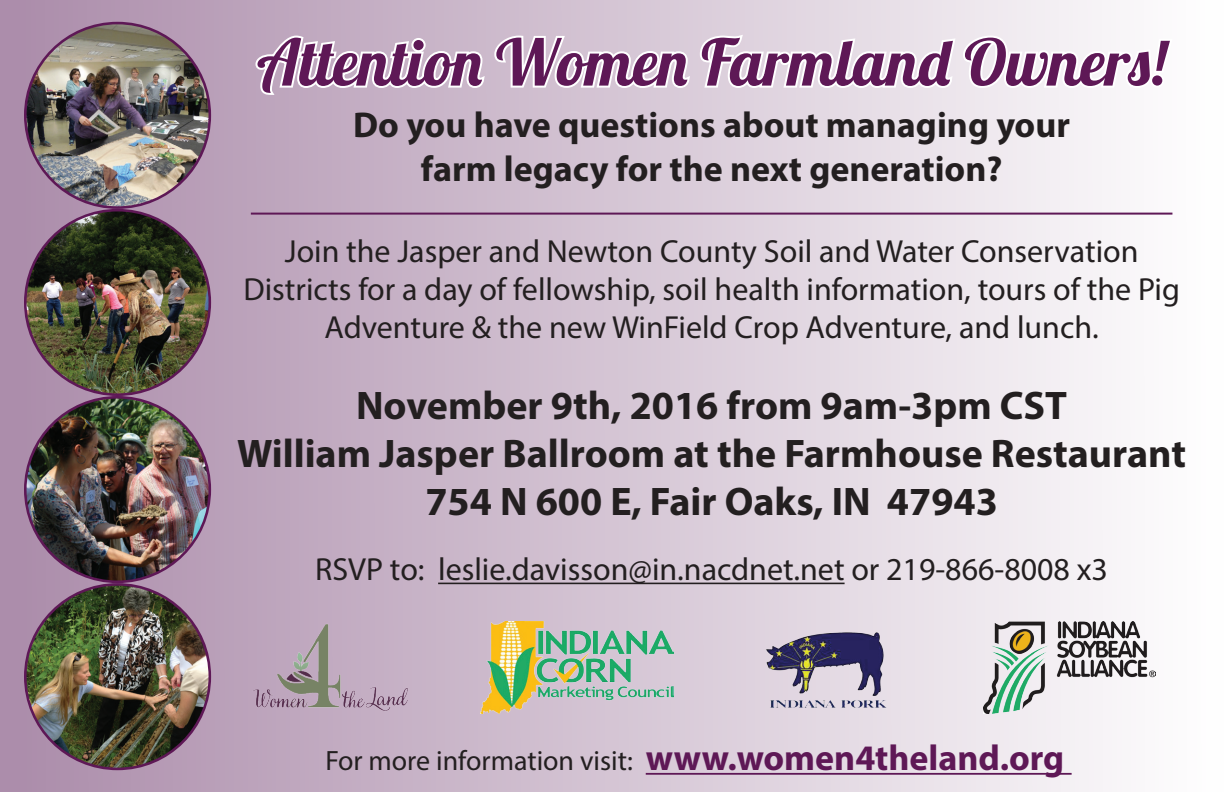
<style>
.page{position:relative;width:1224px;height:792px;background:#fff}
.page>*{position:absolute;margin:0;border:0;box-sizing:border-box;transform-origin:0 0}
.t1{font:64px "Lobster 1.4";color:#5e1856}
.t2{font:700 40px/48px "Myriad Pro";color:#231f20;text-align:center}
.t3{font:700 36px/43.2px "Myriad Pro";color:#231f20;text-align:center}
.t4{font:32px/38.4px "Myriad Pro";color:#231f20;text-align:center}
.t5{font:28px "Myriad Pro";color:#231f20}
.s1{font-weight:700;font-size:36px;color:#5e1856}
</style>
<div class="page">
<div style="left:0;top:0;width:1224px;height:792px;background:linear-gradient(to right,#a786a6,#fff)"></div>
<img style="left:25px;top:23px;width:185px;height:185px;border-radius:92px">
<img style="left:25px;top:397px;width:185px;height:185px;border-radius:92px">
<img style="left:25px;top:210px;width:185px;height:185px;border-radius:92px">
<img style="left:25px;top:584px;width:185px;height:185px;border-radius:92px">
<svg style="left:253px;top:32px;width:439px;height:69px"></svg>
<svg style="left:698px;top:31px;width:477px;height:65px"></svg>
<hr style="left:251px;top:213px;width:921px;height:2px;background:#5e1856">
<hr style="left:646px;top:773px;width:426px;height:2px;background:#5e1856">
<hr style="left:438px;top:583px;width:407px;height:1px;background:#231f20">
<img style="left:480px;top:622px;width:193px;height:92px">
<img style="left:755px;top:622px;width:136px;height:92px">
<img style="left:983px;top:622px;width:173px;height:92px">
<img style="left:251px;top:622px;width:159px;height:92px">
<h1 class="t1" style="left:257px;top:22px;width:911px">Attention Women Farmland Owners!</h1>
<p class="t3" style="left:353px;top:102px;width:718px">Do you have questions about managing your farm legacy for the next generation?</p>
<p class="t4" style="left:243px;top:231px;width:938px">Join the Jasper and Newton County Soil and Water Conservation<br>Districts for a day of fellowship, soil health information, tours of the Pig<br>Adventure &amp; the new WinField Crop Adventure, and lunch.</p>
<p class="t2" style="left:237px;top:380px;width:950px">November 9th, 2016 from 9am-3pm CST<br>William Jasper Ballroom at the Farmhouse Restaurant<br>754 N 600 E, Fair Oaks, IN 47943</p>
<p class="t4" style="left:315px;top:550px;width:794px">RSVP to: leslie.davisson@in.nacdnet.net or 219-866-8008 x3</p>
<p class="t5" style="left:325px;top:744px;width:740px">For more information visit: <span class="s1">www.women4theland.org</span></p>
</div>
